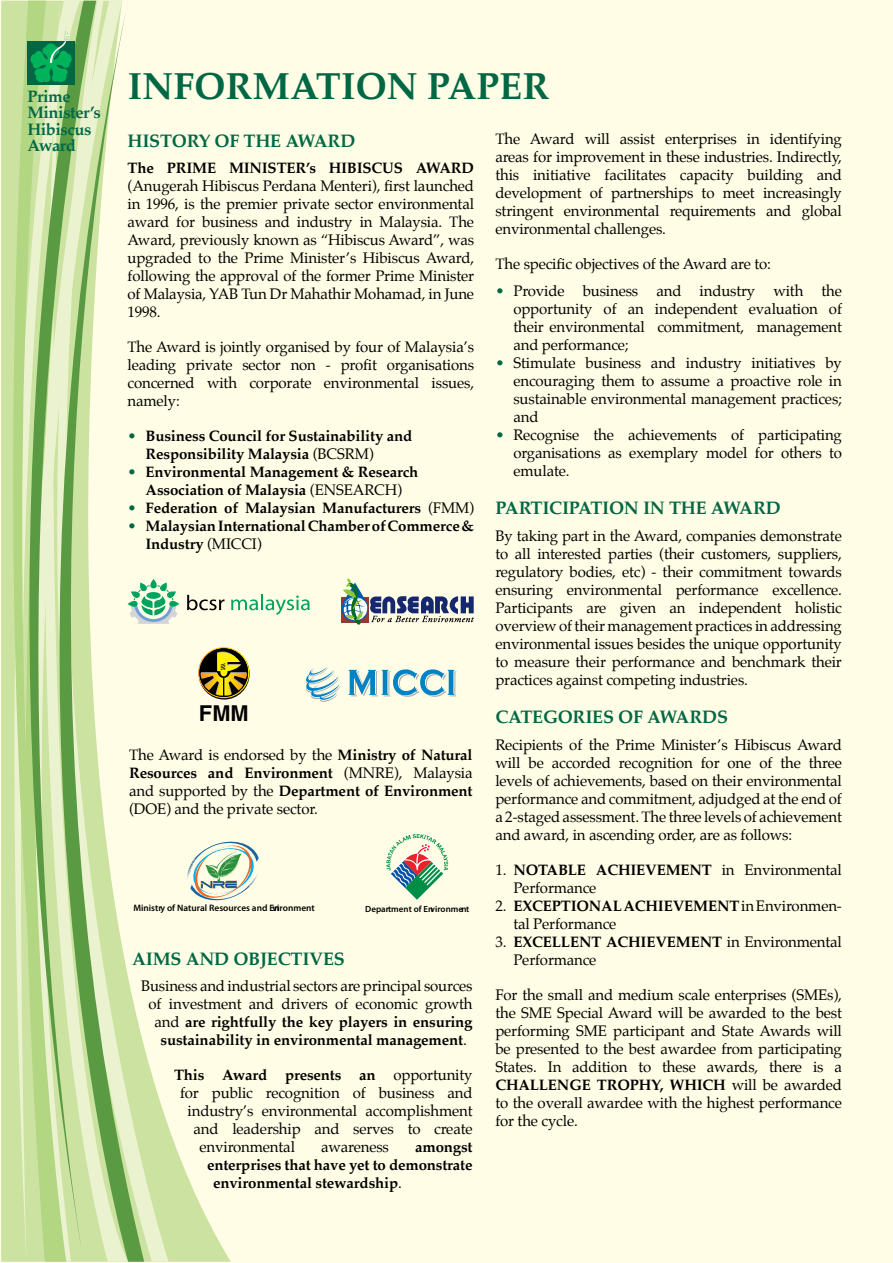
<style>
.page{position:relative;width:893px;height:1263px;background:#fffde5}
.page>*{position:absolute;margin:0;border:0;box-sizing:border-box;transform-origin:0 0}
.t1{font:700 37.5px "Palatino";color:#006745}
.t2{font:700 21.9px "Helvetica";color:#000}
.t3{font:700 18px "Palatino";letter-spacing:-.01em;color:#006745}
.t4{font:700 16.5px/16.5px "Palatino";letter-spacing:-.025em;color:#006946}
.t5{font:15px/18px "Palatino";letter-spacing:-.01em;color:#000;text-align:justify}
.t6{font:700 15px/18px "Palatino";letter-spacing:-.01em;color:#000}
.t7{font:600 9.3px "Myriad Pro";color:#000}
.t8{font:600 9px "Myriad Pro";color:#000}
.s1{font-weight:400;color:#006745}
.s2{font-weight:400}
.s3{font-weight:700}
.s4{color:#006745}
</style>
<div class="page">
<svg style="left:169px;top:603px;width:62px;height:659px"></svg>
<svg style="left:144px;top:1046px;width:25px;height:216px;fill:#cbe2a0"></svg>
<svg style="left:122px;top:14px;width:22px;height:1248px"></svg>
<svg style="left:96px;top:1px;width:26px;height:1261px"></svg>
<svg style="left:61px;top:1px;width:35px;height:1261px;background:#b7d496"></svg>
<svg style="left:1px;top:1px;width:60px;height:1261px;background:#c0db99"></svg>
<div style="left:27px;top:41px;width:47px;height:44px;background:#006745"></div>
<svg style="left:31px;top:31px;width:43px;height:52px"></svg>
<svg style="left:128px;top:579px;width:51px;height:45px"></svg>
<svg style="left:187px;top:837px;width:72px;height:67px"></svg>
<svg style="left:386px;top:834px;width:62px;height:67px"></svg>
<svg style="left:187px;top:578px;width:287px;height:124px"></svg>
<p class="t4" style="left:27px;top:88px;width:75px">Prime<br>Minister’s<br>Hibiscus<br>Award</p>
<h1 class="t1" style="left:128px;top:54px;width:423px">INFORMATION PAPER</h1>
<p class="t3" style="left:128px;top:125px;width:229px">HISTORY OF THE AWARD</p>
<p class="t6" style="left:128px;top:159px;width:348px">The PRIME MINISTER’s HIBISCUS AWARD</p>
<p class="t5" style="left:128px;top:177px;width:348px">(Anugerah Hibiscus Perdana Menteri), first launched in 1996, is the premier private sector environmental award for business and industry in Malaysia. The Award, previously known as “Hibiscus Award”, was upgraded to the Prime Minister’s Hibiscus Award, following the approval of the former Prime Minister of Malaysia, YAB Tun Dr Mahathir Mohamad, in June 1998.</p>
<p class="t5" style="left:128px;top:338px;width:348px">The Award is jointly organised by four of Malaysia’s leading private sector non - profit organisations concerned with corporate environmental issues, namely:</p>
<p class="t6" style="left:146px;top:427px;width:268px;text-indent:-18px"><span class="s1">•</span> Business Council for Sustainability and<br>Responsibility Malaysia <span class="s2">(BCSRM)</span></p>
<p class="t6" style="left:128px;top:463px;width:292px;text-align:center"><span class="s1">•</span> Environmental Management &amp; Research<br>Association of Malaysia <span class="s2">(ENSEARCH)</span></p>
<p class="t6" style="left:128px;top:499px;width:348px"><span class="s1">•</span> Federation of Malaysian Manufacturers <span class="s2">(FMM)</span></p>
<p class="t6" style="left:146px;top:517px;width:330px;text-indent:-18px"><span class="s1">•</span> Malaysian International Chamber of Commerce &amp;<br>Industry <span class="s2">(MICCI)</span></p>
<h2 class="t2" style="left:199px;top:700px;width:51px">FMM</h2>
<p class="t5" style="left:129px;top:746px;width:345px">The Award is endorsed by the <span class="s3">Ministry of Natural Resources and Environment</span> (MNRE), Malaysia and supported by the <span class="s3">Department of Environment </span>(DOE) and the private sector.</p>
<p class="t7" style="left:133px;top:902px;width:183px">Ministry of Natural Resources and Environment</p>
<p class="t8" style="left:365px;top:903px;width:106px">Department of Environment</p>
<p class="t3" style="left:132px;top:943px;width:214px">AIMS AND OBJECTIVES</p>
<p class="t5" style="left:141px;top:977px;width:333px">Business and industrial sectors are principal sources</p>
<p class="t5" style="left:149px;top:995px;width:326px">of investment and drivers of economic growth</p>
<p class="t6" style="left:155px;top:1013px;width:319px"><span class="s2">and</span> are rightfully the key players in ensuring</p>
<p class="t6" style="left:161px;top:1031px;width:308px">sustainability in environmental management<span class="s2">.</span></p>
<p class="t6" style="left:174px;top:1066px;width:300px">This Award presents an <span class="s2">opportunity</span></p>
<p class="t5" style="left:180px;top:1084px;width:294px">for public recognition of business and</p>
<p class="t5" style="left:188px;top:1102px;width:287px">industry’s environmental accomplishment</p>
<p class="t5" style="left:194px;top:1120px;width:281px">and leadership and serves to create</p>
<p class="t5" style="left:200px;top:1138px;width:97px">environmental</p>
<p class="t5" style="left:321px;top:1138px;width:69px">awareness</p>
<p class="t6" style="left:415px;top:1138px;width:59px">amongst</p>
<p class="t6" style="left:207px;top:1156px;width:267px">enterprises that have yet to demonstrate</p>
<p class="t6" style="left:213px;top:1174px;width:190px">environmental stewardship<span class="s2">.</span></p>
<p class="t5" style="left:495px;top:130px;width:348px">The Award will assist enterprises in identifying areas for improvement in these industries. Indirectly, this initiative facilitates capacity building and development of partnerships to meet increasingly stringent environmental requirements and global environmental challenges.</p>
<p class="t5" style="left:495px;top:255px;width:277px">The specific objectives of the Award are to:</p>
<p class="t5" style="left:513px;top:281px;width:330px;text-indent:-18px"><span class="s4">•</span> Provide business and industry with the opportunity of an independent evaluation of their environmental commitment, management and performance;</p>
<p class="t5" style="left:513px;top:353px;width:330px;text-indent:-18px"><span class="s4">•</span> Stimulate business and industry initiatives by encouraging them to assume a proactive role in sustainable environmental management practices; and</p>
<p class="t5" style="left:513px;top:425px;width:330px;text-indent:-18px"><span class="s4">•</span> Recognise the achievements of participating organisations as exemplary model for others to emulate.</p>
<p class="t3" style="left:495px;top:493px;width:287px">PARTICIPATION IN THE AWARD</p>
<p class="t5" style="left:495px;top:527px;width:348px">By taking part in the Award, companies demonstrate to all interested parties (their customers, suppliers, regulatory bodies, etc) - their commitment towards ensuring environmental performance excellence.<br>Participants are given an independent holistic overview of their management practices in addressing environmental issues besides the unique opportunity to measure their performance and benchmark their practices against competing industries.</p>
<p class="t3" style="left:495px;top:702px;width:234px">CATEGORIES OF AWARDS</p>
<p class="t5" style="left:495px;top:736px;width:348px">Recipients of the Prime Minister’s Hibiscus Award will be accorded recognition for one of the three levels of achievements, based on their environmental performance and commitment, adjudged at the end of a 2-staged assessment. The three levels of achievement and award, in ascending order, are as follows:</p>
<p class="t5" style="left:513px;top:861px;width:330px;text-indent:-18px">1. <span class="s3">NOTABLE ACHIEVEMENT</span> in Environmental<br>Performance</p>
<p class="t5" style="left:513px;top:897px;width:330px;text-indent:-18px">2. <span class="s3">EXCEPTIONAL ACHIEVEMENT</span> in Environmen&shy;tal Performance</p>
<p class="t5" style="left:513px;top:933px;width:330px;text-indent:-18px">3. <span class="s3">EXCELLENT ACHIEVEMENT</span> in Environmental<br>Performance</p>
<p class="t5" style="left:495px;top:986px;width:348px">For the small and medium scale enterprises (SMEs), the SME Special Award will be awarded to the best performing SME participant and State Awards will be presented to the best awardee from participating States. In addition to these awards, there is a <span class="s3">CHALLENGE TROPHY, WHICH</span> will be awarded to the overall awardee with the highest performance for the cycle.</p>
</div>
